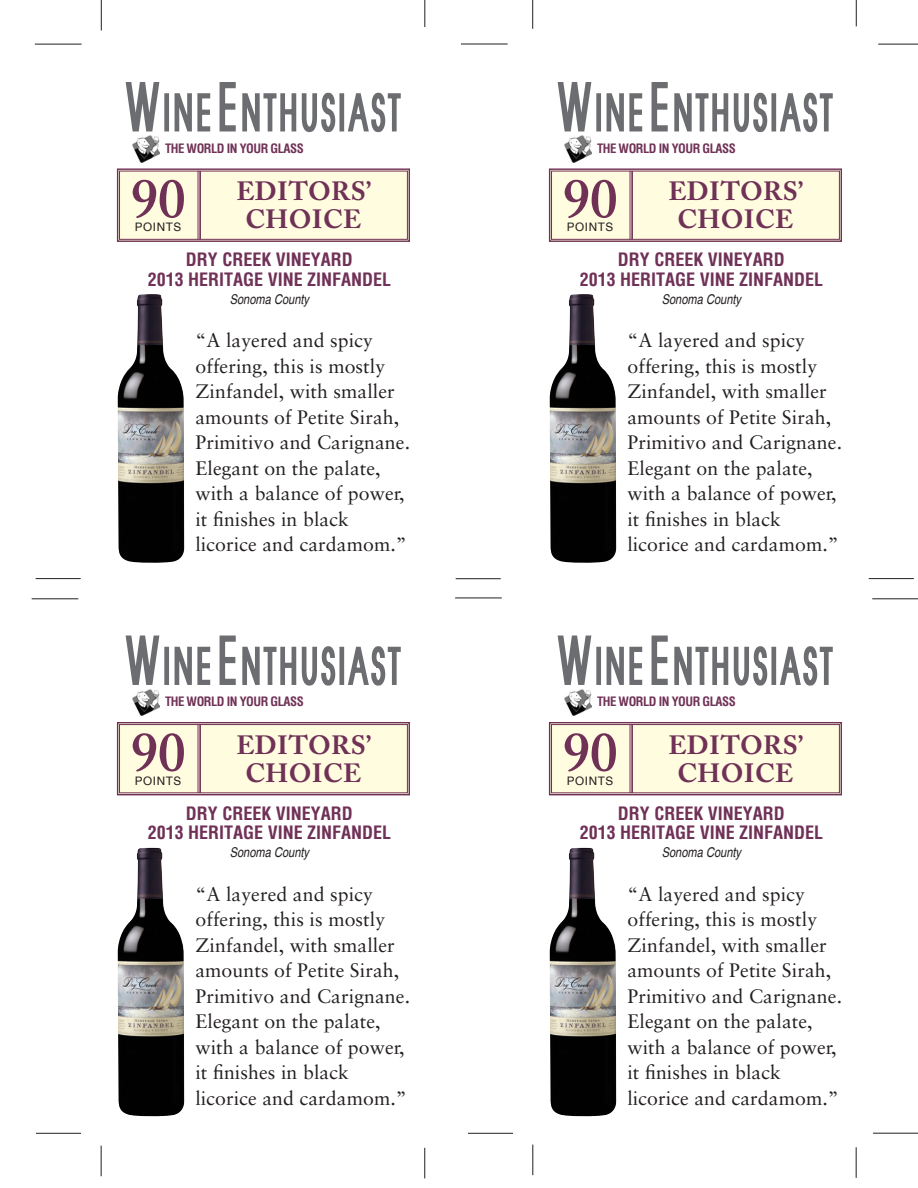
<style>
.page{position:relative;width:918px;height:1188px;background:#fff}
.page>*{position:absolute;margin:0;border:0;box-sizing:border-box;transform-origin:0 0}
.t1{font:600 54.75px "Adobe Caslon Pro";color:#703156}
.t2{font:700 26.25px "Adobe Caslon Pro";letter-spacing:.015em;color:#703156}
.t3{font:19.5px/25.5px "Sabon";letter-spacing:.005em;color:#231f20}
.t4{font:700 condensed 18px "Helvetica";color:#703156}
.t5{font:italic condensed 13.5px "Helvetica";color:#231f20}
.t6{font:700 condensed 12.6px "Helvetica";letter-spacing:-.04em;color:#703156}
.t7{font:11.7px "Helvetica";letter-spacing:.05em;color:#231f20}
</style>
<div class="page">
<hr style="left:461px;top:44px;width:47px;height:1px;background:#231f20">
<hr style="left:456px;top:578px;width:45px;height:1px;background:#231f20">
<svg style="left:532px;top:0;width:1px;height:29px"></svg>
<svg style="left:856px;top:0;width:1px;height:26px"></svg>
<hr style="left:35px;top:44px;width:47px;height:1px;background:#231f20">
<hr style="left:878px;top:44px;width:40px;height:1px;background:#231f20">
<hr style="left:36px;top:578px;width:45px;height:1px;background:#231f20">
<hr style="left:869px;top:578px;width:45px;height:1px;background:#231f20">
<hr style="left:101px;top:0;width:1px;height:30px;background:#231f20">
<svg style="left:424px;top:0;width:1px;height:27px"></svg>
<hr style="left:873px;top:1133px;width:45px;height:1px;background:#231f20">
<hr style="left:32px;top:598px;width:46px;height:1px;background:#231f20">
<hr style="left:36px;top:1133px;width:45px;height:1px;background:#231f20">
<hr style="left:101px;top:1146px;width:1px;height:30px;background:#231f20">
<hr style="left:424px;top:1148px;width:1px;height:30px;background:#231f20">
<hr style="left:455px;top:598px;width:47px;height:1px;background:#231f20">
<hr style="left:872px;top:598px;width:46px;height:1px;background:#231f20">
<hr style="left:468px;top:1133px;width:45px;height:1px;background:#231f20">
<hr style="left:532px;top:1145px;width:1px;height:30px;background:#231f20">
<hr style="left:856px;top:1147px;width:1px;height:31px;background:#231f20">
<svg style="left:125px;top:82px;width:86px;height:50px"></svg>
<svg style="left:219px;top:82px;width:182px;height:51px"></svg>
<img style="left:133px;top:136px;width:27px;height:26px">
<svg style="left:116px;top:168px;width:294px;height:74px;background:#f6f0d8"></svg>
<div style="left:119px;top:171px;width:289px;height:69px;border:1px solid #703156"></div>
<hr style="left:199px;top:171px;width:2px;height:69px;background:#703156">
<hr style="left:198px;top:171px;width:1px;height:69px;background:#703156">
<img style="left:118px;top:294px;width:66px;height:269px">
<svg style="left:125px;top:635px;width:86px;height:50px"></svg>
<svg style="left:219px;top:635px;width:182px;height:51px"></svg>
<img style="left:133px;top:689px;width:27px;height:27px">
<svg style="left:116px;top:722px;width:294px;height:74px;background:#f6f0d8"></svg>
<div style="left:119px;top:724px;width:289px;height:69px;border:1px solid #703156"></div>
<hr style="left:199px;top:724px;width:2px;height:69px;background:#703156">
<hr style="left:198px;top:724px;width:1px;height:69px;background:#703156">
<img style="left:118px;top:848px;width:66px;height:269px">
<svg style="left:557px;top:82px;width:86px;height:50px"></svg>
<svg style="left:651px;top:82px;width:182px;height:51px"></svg>
<img style="left:565px;top:136px;width:27px;height:26px">
<svg style="left:548px;top:168px;width:294px;height:74px;background:#f6f0d8"></svg>
<div style="left:551px;top:171px;width:289px;height:69px;border:1px solid #703156"></div>
<hr style="left:631px;top:171px;width:2px;height:69px;background:#703156">
<hr style="left:630px;top:171px;width:1px;height:69px;background:#703156">
<img style="left:550px;top:294px;width:66px;height:269px">
<svg style="left:557px;top:635px;width:86px;height:50px"></svg>
<svg style="left:651px;top:635px;width:182px;height:51px"></svg>
<img style="left:565px;top:689px;width:27px;height:27px">
<svg style="left:548px;top:722px;width:294px;height:74px;background:#f6f0d8"></svg>
<div style="left:551px;top:724px;width:289px;height:69px;border:1px solid #703156"></div>
<hr style="left:631px;top:724px;width:2px;height:69px;background:#703156">
<hr style="left:630px;top:724px;width:1px;height:69px;background:#703156">
<img style="left:550px;top:848px;width:66px;height:269px">
<p class="t6" style="left:165px;top:140px;width:140px">THE WORLD IN YOUR GLASS</p>
<p class="t1" style="left:131px;top:166px;width:56px">90</p>
<p class="t7" style="left:135px;top:220px;width:48px">POINTS</p>
<p class="t2" style="left:237px;top:176px;width:136px">EDITORS’</p>
<p class="t2" style="left:245px;top:204px;width:117px">CHOICE</p>
<p class="t4" style="left:186px;top:248px;width:169px">DRY CREEK VINEYARD</p>
<p class="t4" style="left:148px;top:267px;width:245px">2013 HERITAGE VINE ZINFANDEL</p>
<p class="t5" style="left:230px;top:291px;width:81px">Sonoma County</p>
<p class="t3" style="left:195px;top:328px;width:216px">“A layered and spicy offering, this is mostly<br>Zinfandel, with smaller amounts of Petite Sirah,<br>Primitivo and Carignane.<br>Elegant on the palate, with a balance of power, it finishes in black licorice and cardamom.”</p>
<p class="t6" style="left:165px;top:693px;width:140px">THE WORLD IN YOUR GLASS</p>
<p class="t1" style="left:131px;top:720px;width:56px">90</p>
<p class="t7" style="left:135px;top:774px;width:48px">POINTS</p>
<p class="t2" style="left:237px;top:730px;width:136px">EDITORS’</p>
<p class="t2" style="left:245px;top:757px;width:117px">CHOICE</p>
<p class="t4" style="left:186px;top:801px;width:169px">DRY CREEK VINEYARD</p>
<p class="t4" style="left:148px;top:821px;width:245px">2013 HERITAGE VINE ZINFANDEL</p>
<p class="t5" style="left:230px;top:844px;width:81px">Sonoma County</p>
<p class="t3" style="left:195px;top:881px;width:216px">“A layered and spicy offering, this is mostly<br>Zinfandel, with smaller amounts of Petite Sirah,<br>Primitivo and Carignane.<br>Elegant on the palate, with a balance of power, it finishes in black licorice and cardamom.”</p>
<p class="t6" style="left:597px;top:140px;width:140px">THE WORLD IN YOUR GLASS</p>
<p class="t1" style="left:563px;top:166px;width:56px">90</p>
<p class="t7" style="left:567px;top:220px;width:48px">POINTS</p>
<p class="t2" style="left:669px;top:176px;width:136px">EDITORS’</p>
<p class="t2" style="left:677px;top:204px;width:117px">CHOICE</p>
<p class="t4" style="left:618px;top:248px;width:169px">DRY CREEK VINEYARD</p>
<p class="t4" style="left:580px;top:267px;width:245px">2013 HERITAGE VINE ZINFANDEL</p>
<p class="t5" style="left:662px;top:291px;width:81px">Sonoma County</p>
<p class="t3" style="left:627px;top:328px;width:216px">“A layered and spicy offering, this is mostly<br>Zinfandel, with smaller amounts of Petite Sirah,<br>Primitivo and Carignane.<br>Elegant on the palate, with a balance of power, it finishes in black licorice and cardamom.”</p>
<p class="t6" style="left:597px;top:693px;width:140px">THE WORLD IN YOUR GLASS</p>
<p class="t1" style="left:563px;top:720px;width:56px">90</p>
<p class="t7" style="left:567px;top:774px;width:48px">POINTS</p>
<p class="t2" style="left:669px;top:730px;width:136px">EDITORS’</p>
<p class="t2" style="left:677px;top:757px;width:117px">CHOICE</p>
<p class="t4" style="left:618px;top:801px;width:169px">DRY CREEK VINEYARD</p>
<p class="t4" style="left:580px;top:821px;width:245px">2013 HERITAGE VINE ZINFANDEL</p>
<p class="t5" style="left:662px;top:844px;width:81px">Sonoma County</p>
<p class="t3" style="left:627px;top:881px;width:216px">“A layered and spicy offering, this is mostly<br>Zinfandel, with smaller amounts of Petite Sirah,<br>Primitivo and Carignane.<br>Elegant on the palate, with a balance of power, it finishes in black licorice and cardamom.”</p>
</div>
